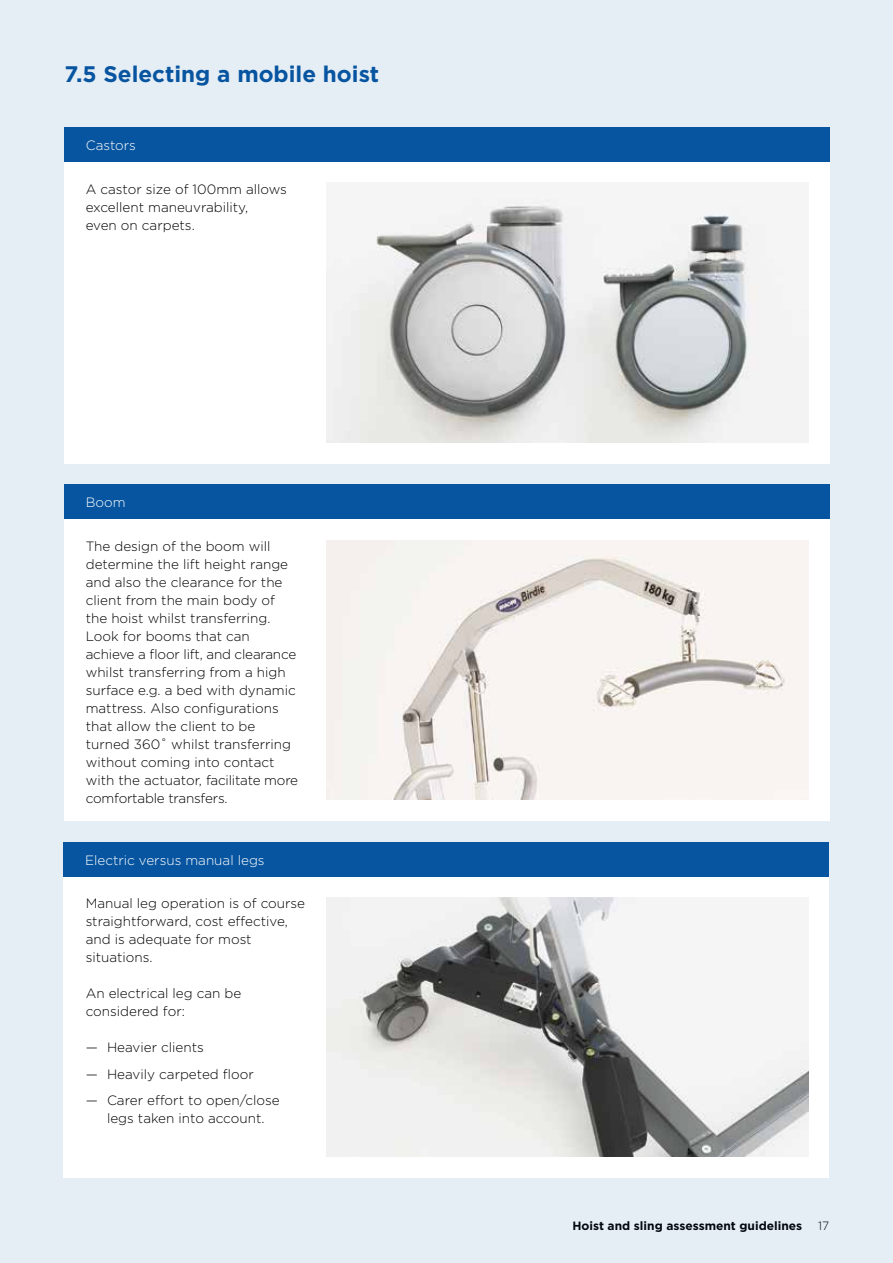
<style>
.page{position:relative;width:893px;height:1263px;background:#e6eef5}
.page>*{position:absolute;margin:0;border:0;box-sizing:border-box;transform-origin:0 0}
.t1{font:700 22.5px "Gotham";color:#0755a0}
.t2{font:300 13.5px/18px "Gotham";color:#000}
.t3{font:300 13.5px "Gotham";color:#fff}
.t4{font:700 12px "Gotham";color:#000}
.t5{font:300 12px "Gotham";color:#000}
</style>
<div class="page">
<div style="left:64px;top:128px;width:766px;height:335px;background:#fff"></div>
<div style="left:64px;top:842px;width:765px;height:336px;background:#fff"></div>
<div style="left:64px;top:485px;width:766px;height:336px;background:#fff"></div>
<div style="left:64px;top:485px;width:766px;height:34px;background:#0755a0"></div>
<img style="left:327px;top:198px;width:482px;height:244px">
<img style="left:327px;top:540px;width:482px;height:259px">
<img style="left:327px;top:897px;width:482px;height:260px">
<div style="left:64px;top:128px;width:766px;height:34px;background:#0755a0"></div>
<div style="left:64px;top:842px;width:765px;height:34px;background:#0755a0"></div>
<h1 class="t1" style="left:64px;top:59px;width:316px">7.5 Selecting a mobile hoist</h1>
<p class="t3" style="left:86px;top:137px;width:52px">Castors</p>
<p class="t2" style="left:86px;top:179px;width:203px">A castor size of 100mm allows excellent maneuvrability,<br>even on carpets.</p>
<p class="t3" style="left:86px;top:494px;width:41px">Boom</p>
<p class="t2" style="left:86px;top:537px;width:214px">The design of the boom will determine the lift height range and also the clearance for the client from the main body of the hoist whilst transferring.<br>Look for booms that can achieve a floor lift, and clearance whilst transferring from a high surface e.g. a bed with dynamic mattress. Also configurations that allow the client to be turned 360˚ whilst transferring without coming into contact with the actuator, facilitate more comfortable transfers.</p>
<p class="t3" style="left:85px;top:851px;width:181px">Electric versus manual legs</p>
<p class="t2" style="left:86px;top:894px;width:221px">Manual leg operation is of course straightforward, cost effective, and is adequate for most situations.</p>
<p class="t2" style="left:86px;top:984px;width:157px">An electrical leg can be considered for:</p>
<p class="t2" style="left:86px;top:1038px;width:120px">— Heavier clients</p>
<p class="t2" style="left:86px;top:1064px;width:170px">— Heavily carpeted floor</p>
<p class="t2" style="left:86px;top:1091px;width:195px;text-align:center">— Carer effort to open/close legs taken into account.</p>
<p class="t4" style="left:572px;top:1218px;width:231px">Hoist and sling assessment guidelines</p>
<p class="t5" style="left:818px;top:1218px;width:13px">17</p>
</div>
